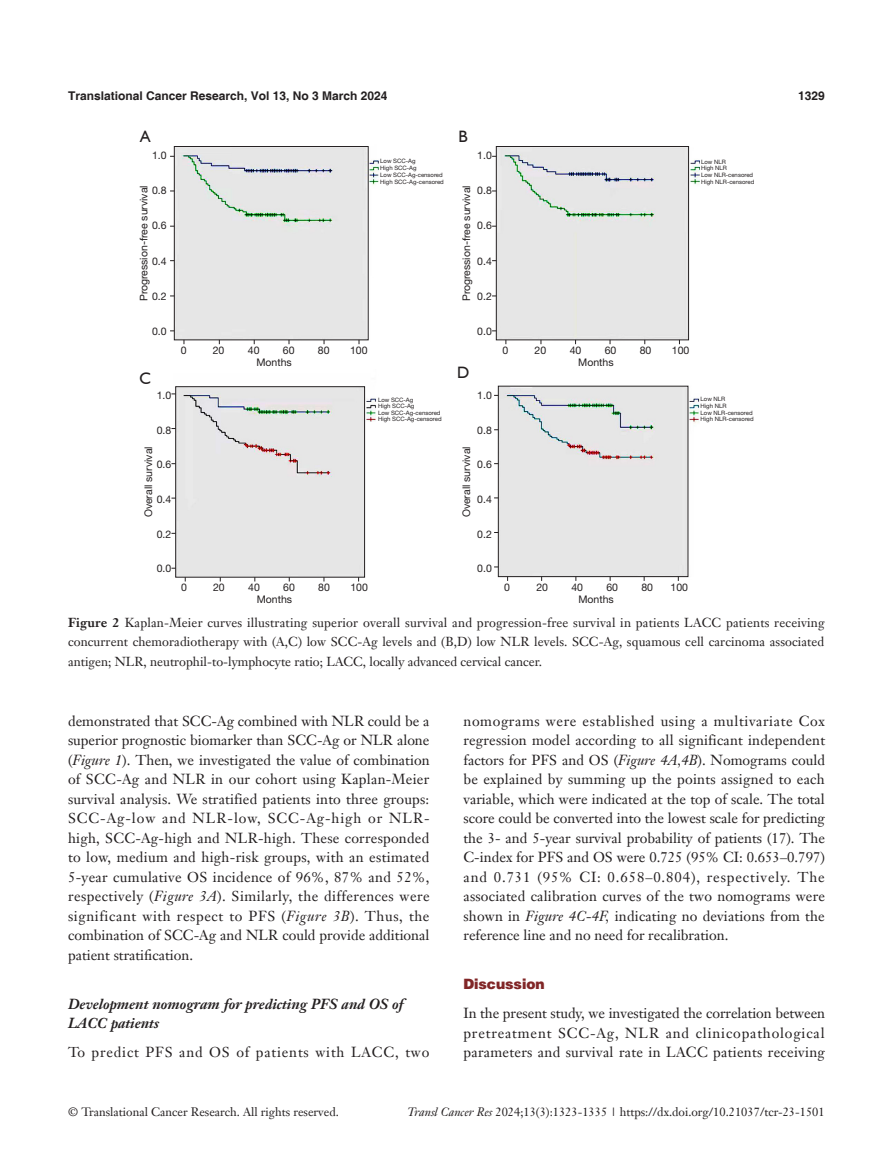
<style>
.page{position:relative;width:893px;height:1170px;background:#fff}
.page>*{position:absolute;margin:0;border:0;box-sizing:border-box;transform-origin:0 0}
.Cite{font:16.5px "Humanist 521 BT";color:#231f20}
.t1{font:14.25px/19.5px "Janson Text LT";letter-spacing:.01em;color:#231f20;text-align:justify}
._2ji-6_5{font:italic 700 14.25px/19.5px "Janson Text LT";color:#231f20}
.t2{font:14.25px "Janson Text LT";letter-spacing:.055em;color:#231f20}
._1ji-6_5{font:900 14.25px "Helvetica";color:#812627}
.t3{font:12.75px/19.5px "Janson Text LT";color:#231f20;text-align:justify}
.t4{font:12px "Janson Text LT";color:#231f20}
.t5{font:700 12px "Helvetica";color:#231f20}
.t6{font:10.5px "Helvetica Neue LT Pro";color:#231f20}
.t7{font:6px "Helvetica Neue LT Pro";color:#231f20}
.s1{font-weight:700}
.s2{font-style:italic}
</style>
<div class="page">
<img style="left:173px;top:146px;width:526px;height:434px">
<div style="left:455px;top:363px;width:17px;height:17px;background:#fff"></div>
<div style="left:174px;top:146px;width:195px;height:194px;border:1px solid #231f20"></div>
<div style="left:175px;top:386px;width:190px;height:191px;border:1px solid #231f20"></div>
<div style="left:498px;top:386px;width:190px;height:191px;border:1px solid #231f20"></div>
<div style="left:496px;top:146px;width:193px;height:194px;border:1px solid #231f20"></div>
<p class="t5" style="left:68px;top:88px;width:321px">Translational Cancer Research, Vol 13, No 3 March 2024</p>
<p class="t5" style="left:798px;top:88px;width:28px">1329</p>
<p class="Cite" style="left:140px;top:126px;width:12px">A</p>
<p class="Cite" style="left:458px;top:126px;width:11px">B</p>
<p class="t6" style="left:152px;top:149px;width:16px">1.0</p>
<p class="t6" style="left:152px;top:184px;width:16px">0.8</p>
<p class="t6" style="left:152px;top:219px;width:16px">0.6</p>
<p class="t6" style="left:152px;top:254px;width:16px">0.4</p>
<p class="t6" style="left:152px;top:289px;width:16px">0.2</p>
<p class="t6" style="left:152px;top:325px;width:16px">0.0</p>
<p class="t6" style="left:137px;top:301px;width:117px;rotate:-90deg">Progression-free survival</p>
<p class="Cite" style="left:140px;top:368px;width:13px">C</p>
<p class="t7" style="left:380px;top:157px;width:37px">Low SCC-Ag</p>
<p class="t7" style="left:380px;top:164px;width:38px">High SCC-Ag</p>
<p class="t7" style="left:380px;top:171px;width:64px">Low SCC-Ag-censored</p>
<p class="t7" style="left:380px;top:178px;width:65px">High SCC-Ag-censored</p>
<p class="t6" style="left:181px;top:344px;width:7px">0</p>
<p class="t6" style="left:213px;top:344px;width:13px">20</p>
<p class="t6" style="left:248px;top:344px;width:13px">40</p>
<p class="t6" style="left:283px;top:344px;width:13px">60</p>
<p class="t6" style="left:318px;top:344px;width:13px">80</p>
<p class="t6" style="left:350px;top:344px;width:19px">100</p>
<p class="t6" style="left:256px;top:355px;width:37px">Months</p>
<p class="t6" style="left:477px;top:149px;width:16px">1.0</p>
<p class="t6" style="left:477px;top:184px;width:16px">0.8</p>
<p class="t6" style="left:477px;top:219px;width:16px">0.6</p>
<p class="t6" style="left:477px;top:254px;width:16px">0.4</p>
<p class="t6" style="left:477px;top:289px;width:16px">0.2</p>
<p class="t6" style="left:477px;top:325px;width:16px">0.0</p>
<p class="t6" style="left:460px;top:301px;width:117px;rotate:-90deg">Progression-free survival</p>
<p class="Cite" style="left:457px;top:362px;width:14px">D</p>
<p class="t6" style="left:157px;top:388px;width:16px">1.0</p>
<p class="t6" style="left:157px;top:423px;width:16px">0.8</p>
<p class="t6" style="left:157px;top:458px;width:16px">0.6</p>
<p class="t6" style="left:157px;top:493px;width:16px">0.4</p>
<p class="t6" style="left:157px;top:527px;width:16px">0.2</p>
<p class="t6" style="left:157px;top:562px;width:16px">0.0</p>
<p class="t6" style="left:477px;top:388px;width:16px">1.0</p>
<p class="t6" style="left:477px;top:423px;width:16px">0.8</p>
<p class="t6" style="left:477px;top:458px;width:16px">0.6</p>
<p class="t6" style="left:477px;top:493px;width:16px">0.4</p>
<p class="t6" style="left:477px;top:527px;width:16px">0.2</p>
<p class="t6" style="left:477px;top:562px;width:16px">0.0</p>
<p class="t7" style="left:378px;top:396px;width:37px">Low SCC-Ag</p>
<p class="t7" style="left:378px;top:402px;width:38px">High SCC-Ag</p>
<p class="t7" style="left:378px;top:409px;width:64px">Low SCC-Ag-censored</p>
<p class="t7" style="left:378px;top:415px;width:65px">High SCC-Ag-censored</p>
<p class="t6" style="left:142px;top:517px;width:72px;rotate:-90deg">Overall survival</p>
<p class="t6" style="left:460px;top:517px;width:72px;rotate:-90deg">Overall survival</p>
<p class="t6" style="left:181px;top:580px;width:7px">0</p>
<p class="t6" style="left:213px;top:580px;width:13px">20</p>
<p class="t6" style="left:248px;top:580px;width:13px">40</p>
<p class="t6" style="left:283px;top:580px;width:13px">60</p>
<p class="t6" style="left:318px;top:580px;width:13px">80</p>
<p class="t6" style="left:350px;top:580px;width:19px">100</p>
<p class="t6" style="left:502px;top:344px;width:7px">0</p>
<p class="t6" style="left:535px;top:344px;width:13px">20</p>
<p class="t6" style="left:570px;top:344px;width:13px">40</p>
<p class="t6" style="left:605px;top:344px;width:13px">60</p>
<p class="t6" style="left:640px;top:344px;width:13px">80</p>
<p class="t6" style="left:672px;top:344px;width:19px">100</p>
<p class="t6" style="left:578px;top:355px;width:37px">Months</p>
<p class="t6" style="left:504px;top:580px;width:7px">0</p>
<p class="t6" style="left:536px;top:580px;width:13px">20</p>
<p class="t6" style="left:571px;top:580px;width:13px">40</p>
<p class="t6" style="left:606px;top:580px;width:13px">60</p>
<p class="t6" style="left:641px;top:580px;width:13px">80</p>
<p class="t6" style="left:671px;top:580px;width:19px">100</p>
<p class="t6" style="left:257px;top:593px;width:37px">Months</p>
<p class="t6" style="left:578px;top:593px;width:37px">Months</p>
<p class="t7" style="left:701px;top:158px;width:26px">Low NLR</p>
<p class="t7" style="left:701px;top:164px;width:27px">High NLR</p>
<p class="t7" style="left:701px;top:171px;width:54px">Low NLR-censored</p>
<p class="t7" style="left:701px;top:178px;width:55px">High NLR-censored</p>
<p class="t7" style="left:701px;top:395px;width:26px">Low NLR</p>
<p class="t7" style="left:701px;top:402px;width:27px">High NLR</p>
<p class="t7" style="left:701px;top:408px;width:54px">Low NLR-censored</p>
<p class="t7" style="left:701px;top:415px;width:55px">High NLR-censored</p>
<p class="t3" style="left:68px;top:612px;width:758px"><span class="s1">Figure 2</span> Kaplan-Meier curves illustrating superior overall survival and progression-free survival in patients LACC patients receiving concurrent chemoradiotherapy with (A,C) low SCC-Ag levels and (B,D) low NLR levels. SCC-Ag, squamous cell carcinoma associated antigen; NLR, neutrophil-to-lymphocyte ratio; LACC, locally advanced cervical cancer.</p>
<p class="t1" style="left:68px;top:710px;width:363px">demonstrated that SCC-Ag combined with NLR could be a superior prognostic biomarker than SCC-Ag or NLR alone (<span class="s2">Figure 1</span>). Then, we investigated the value of combination of SCC-Ag and NLR in our cohort using Kaplan-Meier survival analysis. We stratified patients into three groups:<br>SCC-Ag-low and NLR-low, SCC-Ag-high or NLR&shy;high, SCC-Ag-high and NLR-high. These corresponded to low, medium and high-risk groups, with an estimated 5-year cumulative OS incidence of 96%, 87% and 52%, respectively (<span class="s2">Figure 3A</span>). Similarly, the differences were significant with respect to PFS (<span class="s2">Figure 3B</span>). Thus, the combination of SCC-Ag and NLR could provide additional patient stratification.</p>
<p class="_2ji-6_5" style="left:68px;top:993px;width:337px">Development nomogram for predicting PFS and OS of<br>LACC patients</p>
<p class="t2" style="left:68px;top:1043px;width:363px">To predict PFS and OS of patients with LACC, two</p>
<p class="t1" style="left:463px;top:710px;width:363px">nomograms were established using a multivariate Cox regression model according to all significant independent factors for PFS and OS (<span class="s2">Figure 4A,4B</span>). Nomograms could be explained by summing up the points assigned to each variable, which were indicated at the top of scale. The total score could be converted into the lowest scale for predicting the 3- and 5-year survival probability of patients (17). The C-index for PFS and OS were 0.725 (95% CI: 0.653–0.797) and 0.731 (95% CI: 0.658–0.804), respectively. The associated calibration curves of the two nomograms were shown in <span class="s2">Figure 4C-4F,</span> indicating no deviations from the reference line and no need for recalibration.</p>
<p class="_1ji-6_5" style="left:463px;top:974px;width:83px">Discussion</p>
<p class="t1" style="left:463px;top:1003px;width:363px">In the present study, we investigated the correlation between pretreatment SCC-Ag, NLR and clinicopathological parameters and survival rate in LACC patients receiving</p>
<p class="t4" style="left:68px;top:1104px;width:272px">© Translational Cancer Research. All rights reserved.</p>
<p class="t4" style="left:407px;top:1104px;width:419px"><span class="s2">Transl Cancer Res</span> 2024;13(3):1323-1335 | https://dx.doi.org/10.21037/tcr-23-1501</p>
</div>
